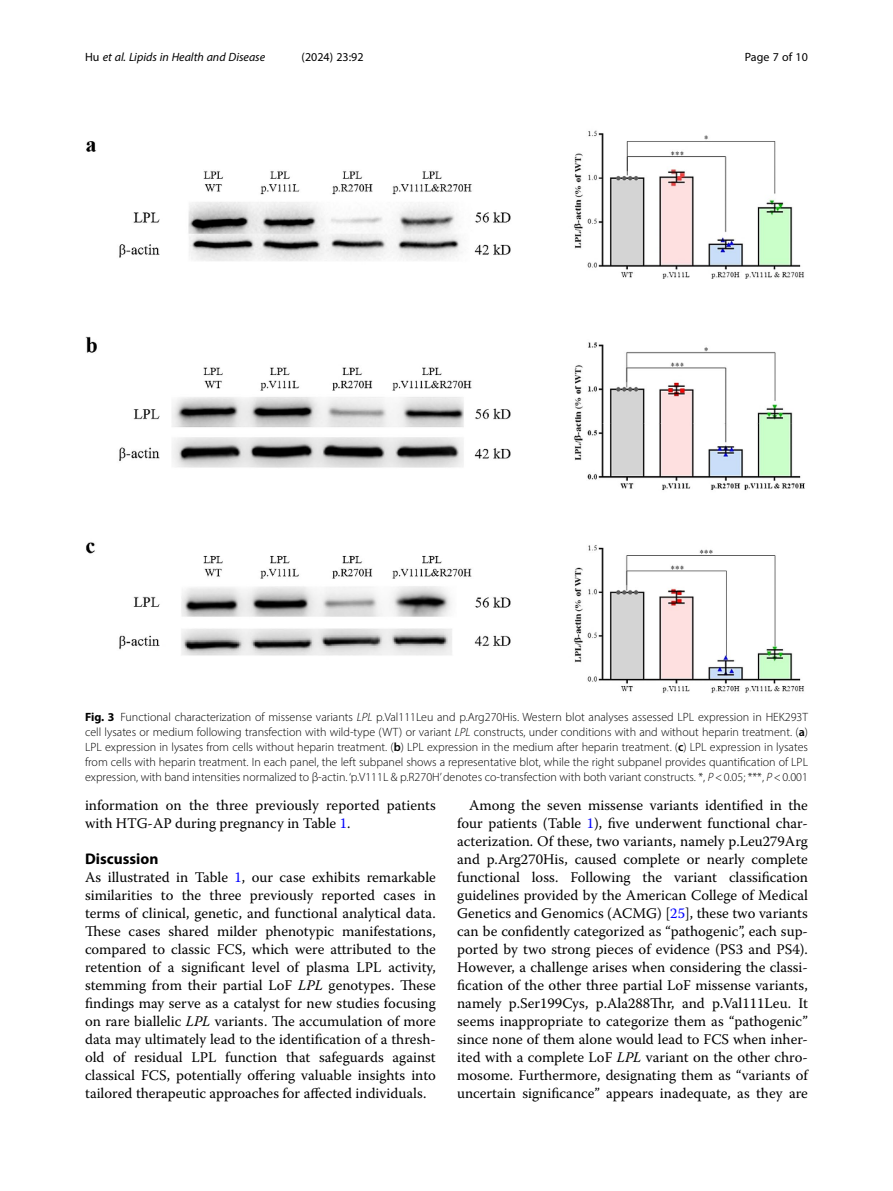
<style>
.page{position:relative;width:893px;height:1191px;background:#fff}
.page>*{position:absolute;margin:0;border:0;box-sizing:border-box;transform-origin:0 0}
.Head_1{font:700 15.45px "Myriad Pro";color:#000}
.Body_Text_Indent{font:14.7px/18px "Warnock Pro";color:#000}
.Body_Text{font:14.7px/18px "Warnock Pro";color:#000;text-align:justify}
.Figure_Caption{font:300 12px/15px "Myriad Pro";color:#000;text-align:justify}
.t1{font:italic 12px "Myriad Pro";color:#000}
.t2{font:12px "Myriad Pro";color:#000}
.s1{font-style:normal}
.s2{font-weight:700}
.s3{font-style:italic}
.s4{font-weight:600}
.s5{color:#00f}
</style>
<div class="page">
<img style="left:85px;top:130px;width:720px;height:563px">
<p class="t1" style="left:85px;top:50px;width:182px"><span class="s1">Hu</span> et al. Lipids in Health and Disease</p>
<p class="t2" style="left:302px;top:50px;width:63px">(2024) 23:92</p>
<p class="t2" style="left:745px;top:50px;width:65px">Page 7 of 10</p>
<p class="Figure_Caption" style="left:85px;top:709px;width:724px"><span class="s2">Fig. 3</span> Functional characterization of missense variants <span class="s3">LPL</span> p.Val111Leu and p.Arg270His. Western blot analyses assessed LPL expression in HEK293T cell lysates or medium following transfection with wild-type (WT) or variant <span class="s3">LPL</span> constructs, under conditions with and without heparin treatment. (<span class="s4">a</span>)<br>LPL expression in lysates from cells without heparin treatment. (<span class="s4">b</span>) LPL expression in the medium after heparin treatment. (<span class="s4">c</span>) LPL expression in lysates from cells with heparin treatment. In each panel, the left subpanel shows a representative blot, while the right subpanel provides quantification of LPL expression, with band intensities normalized to β-actin. ‘p.V111L &amp; p.R270H’ denotes co-transfection with both variant constructs. *, <span class="s3">P</span>&lt;0.05; ***, <span class="s3">P</span>&lt;0.001</p>
<p class="Body_Text_Indent" style="left:85px;top:796px;width:352px">information on the three previously reported patients with HTG-AP during pregnancy in Table <span class="s5">1</span>.</p>
<p class="Head_1" style="left:85px;top:849px;width:75px">Discussion</p>
<p class="Body_Text" style="left:85px;top:868px;width:352px">As illustrated in Table <span class="s5">1</span>, our case exhibits remarkable similarities to the three previously reported cases in terms of clinical, genetic, and functional analytical data.<br>These cases shared milder phenotypic manifestations, compared to classic FCS, which were attributed to the retention of a significant level of plasma LPL activity, stemming from their partial LoF <span class="s3">LPL</span> genotypes. These findings may serve as a catalyst for new studies focusing on rare biallelic <span class="s3">LPL</span> variants. The accumulation of more data may ultimately lead to the identification of a thresh&shy;old of residual LPL function that safeguards against classical FCS, potentially offering valuable insights into tailored therapeutic approaches for affected individuals.</p>
<p class="Body_Text_Indent" style="left:457px;top:796px;width:352px;text-align:justify;text-indent:12px">Among the seven missense variants identified in the four patients (Table <span class="s5">1</span>), five underwent functional char&shy;acterization. Of these, two variants, namely p.Leu279Arg and p.Arg270His, caused complete or nearly complete functional loss. Following the variant classification guidelines provided by the American College of Medical Genetics and Genomics (ACMG) [<span class="s5">25</span>], these two variants can be confidently categorized as “pathogenic”, each sup&shy;ported by two strong pieces of evidence (PS3 and PS4).<br>However, a challenge arises when considering the classi&shy;fication of the other three partial LoF missense variants, namely p.Ser199Cys, p.Ala288Thr, and p.Val111Leu. It seems inappropriate to categorize them as “pathogenic” since none of them alone would lead to FCS when inher&shy;ited with a complete LoF <span class="s3">LPL</span> variant on the other chro&shy;mosome. Furthermore, designating them as “variants of uncertain significance” appears inadequate, as they are</p>
</div>
